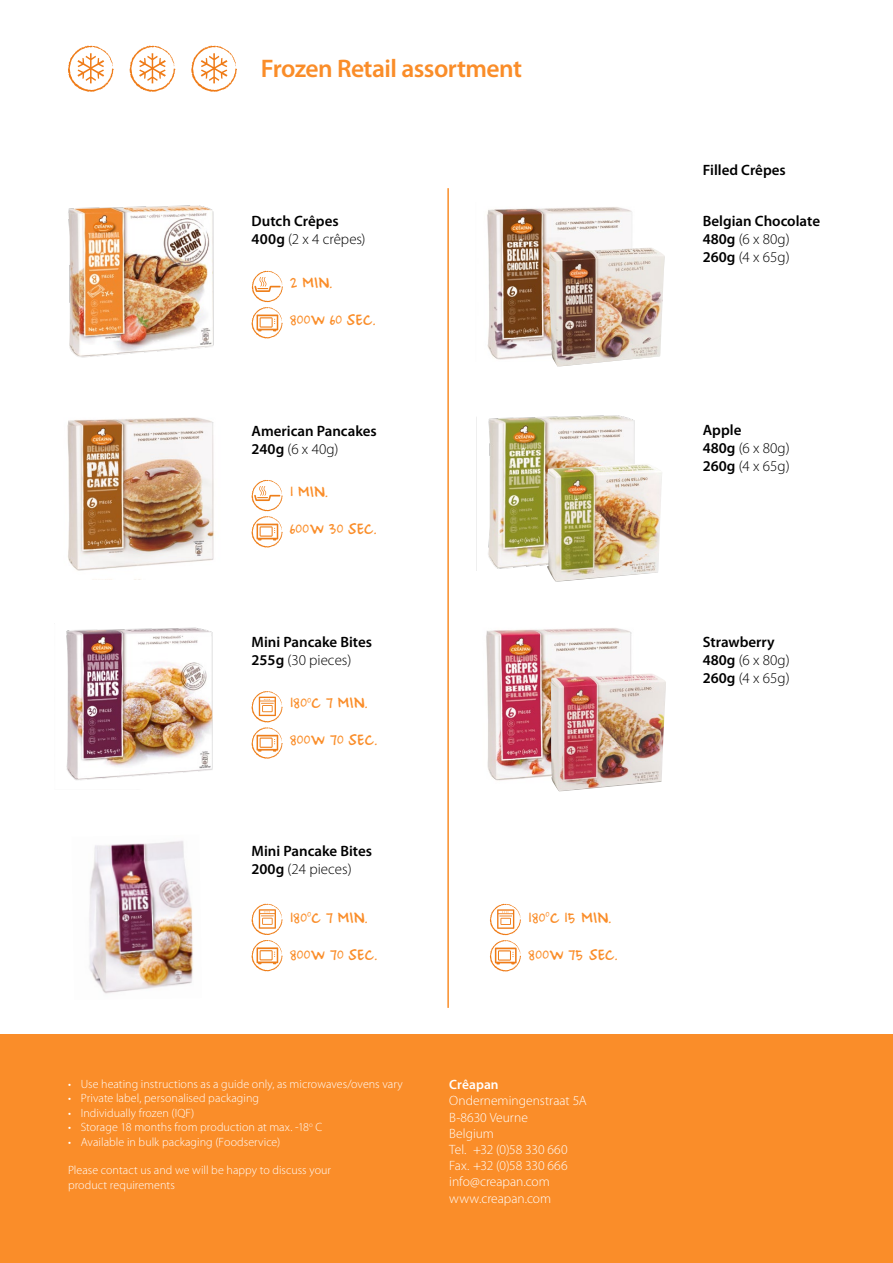
<style>
.page{position:relative;width:893px;height:1263px;background:#fff}
.page>*{position:absolute;margin:0;border:0;box-sizing:border-box;transform-origin:0 0}
.t1{font:600 25.5px "Myriad Pro";letter-spacing:-.02em;color:#fa8d29}
.t2{font:15.9px "Ampersand";color:#fa8d29}
.t3{font:600 15px/18px "Myriad Pro";color:#000}
.t4{font:300 15px/18px "Myriad Pro";color:#000}
.t5{font:300 13.5px/16.2px "Myriad Pro";color:#fff}
.t6{font:600 13.5px "Myriad Pro";letter-spacing:.005em;color:#fff}
.t7{font:300 12px/14.4px "Myriad Pro";letter-spacing:.005em;color:#fff}
.s1{font-weight:300}
.s2{font-weight:600}
</style>
<div class="page">
<div style="left:0;top:1034px;width:893px;height:229px;background:#fa8d29"></div>
<svg style="left:252px;top:271px;width:31px;height:67px"></svg>
<svg style="left:252px;top:480px;width:31px;height:68px"></svg>
<svg style="left:252px;top:691px;width:31px;height:68px"></svg>
<svg style="left:252px;top:904px;width:31px;height:67px"></svg>
<svg style="left:68px;top:46px;width:46px;height:46px"></svg>
<svg style="left:130px;top:46px;width:45px;height:46px"></svg>
<svg style="left:191px;top:46px;width:46px;height:46px"></svg>
<img style="left:67px;top:417px;width:147px;height:154px">
<img style="left:66px;top:627px;width:147px;height:153px">
<img style="left:89px;top:840px;width:104px;height:154px">
<img style="left:68px;top:205px;width:146px;height:153px">
<hr style="left:447px;top:188px;width:2px;height:820px;background:#fa8d29">
<img style="left:487px;top:207px;width:145px;height:153px">
<img style="left:486px;top:628px;width:146px;height:153px">
<img style="left:549px;top:248px;width:116px;height:119px">
<img style="left:551px;top:673px;width:115px;height:118px">
<img style="left:488px;top:415px;width:147px;height:154px">
<img style="left:547px;top:463px;width:115px;height:119px">
<svg style="left:490px;top:904px;width:31px;height:67px"></svg>
<h1 class="t1" style="left:261px;top:54px;width:263px">Frozen Retail assortment</h1>
<p class="t3" style="left:252px;top:212px;width:116px">Dutch Crêpes<br>400g <span class="s1">(2 x 4 crêpes)</span></p>
<h2 class="t2" style="left:290px;top:275px;width:44px">2 MIN.</h2>
<h2 class="t2" style="left:290px;top:312px;width:87px">800W 60 SEC.</h2>
<p class="t3" style="left:252px;top:422px;width:127px">American Pancakes<br>240g <span class="s1">(6 x 40g)</span></p>
<h2 class="t2" style="left:290px;top:484px;width:40px">1 MIN.</h2>
<h2 class="t2" style="left:290px;top:521px;width:89px">600W 30 SEC.</h2>
<p class="t3" style="left:252px;top:633px;width:122px">Mini Pancake Bites<br>255g <span class="s1">(30 pieces)</span></p>
<h2 class="t2" style="left:290px;top:695px;width:80px">180<sup>0</sup>C 7 MIN.</h2>
<h2 class="t2" style="left:290px;top:732px;width:89px">800W 70 SEC.</h2>
<p class="t3" style="left:252px;top:843px;width:122px">Mini Pancake Bites<br>200g <span class="s1">(24 pieces)</span></p>
<h2 class="t2" style="left:290px;top:910px;width:80px">180<sup>0</sup>C 7 MIN.</h2>
<h2 class="t2" style="left:290px;top:947px;width:89px">800W 70 SEC.</h2>
<h2 class="t2" style="left:528px;top:910px;width:85px">180<sup>0</sup>C 15 MIN.</h2>
<h2 class="t2" style="left:528px;top:947px;width:91px">800W 75 SEC.</h2>
<p class="t7" style="left:68px;top:1077px;width:336px">• Use heating instructions as a guide only, as microwaves/ovens vary</p>
<p class="t7" style="left:68px;top:1091px;width:193px">• Private label, personalised packaging</p>
<p class="t7" style="left:68px;top:1105px;width:128px">• Individually frozen (IQF)</p>
<p class="t7" style="left:68px;top:1120px;width:256px">• Storage 18 months from production at max. -18<sup>o</sup> C</p>
<p class="t7" style="left:68px;top:1134px;width:214px">• Available in bulk packaging (Foodservice)</p>
<p class="t7" style="left:68px;top:1163px;width:265px">Please contact us and we will be happy to discuss your product requirements</p>
<p class="t6" style="left:449px;top:1077px;width:51px">Cr apan</p>
<p class="t5" style="left:449px;top:1093px;width:139px">Ondernemingenstraat 5A<br>B-8630 Veurne<br>Belgium<br>Tel. +32 (0)58 330 660<br>Fax. +32 (0)58 330 666 info@creapan.com www.creapan.com</p>
<p class="t3" style="left:703px;top:162px;width:84px">Filled Crêpes</p>
<p class="t3" style="left:703px;top:212px;width:119px">Belgian Chocolate<br>480g <span class="s1">(6 x 80g)<br></span>260g <span class="s1">(4 x 65g)</span></p>
<p class="t4" style="left:703px;top:421px;width:88px"><span class="s2">Apple<br>480g</span> (6 x 80g)<br><span class="s2">260g</span> (4 x 65g)</p>
<p class="t3" style="left:703px;top:633px;width:88px">Strawberry<br>480g <span class="s1">(6 x 80g)<br></span>260g <span class="s1">(4 x 65g)</span></p>
</div>
